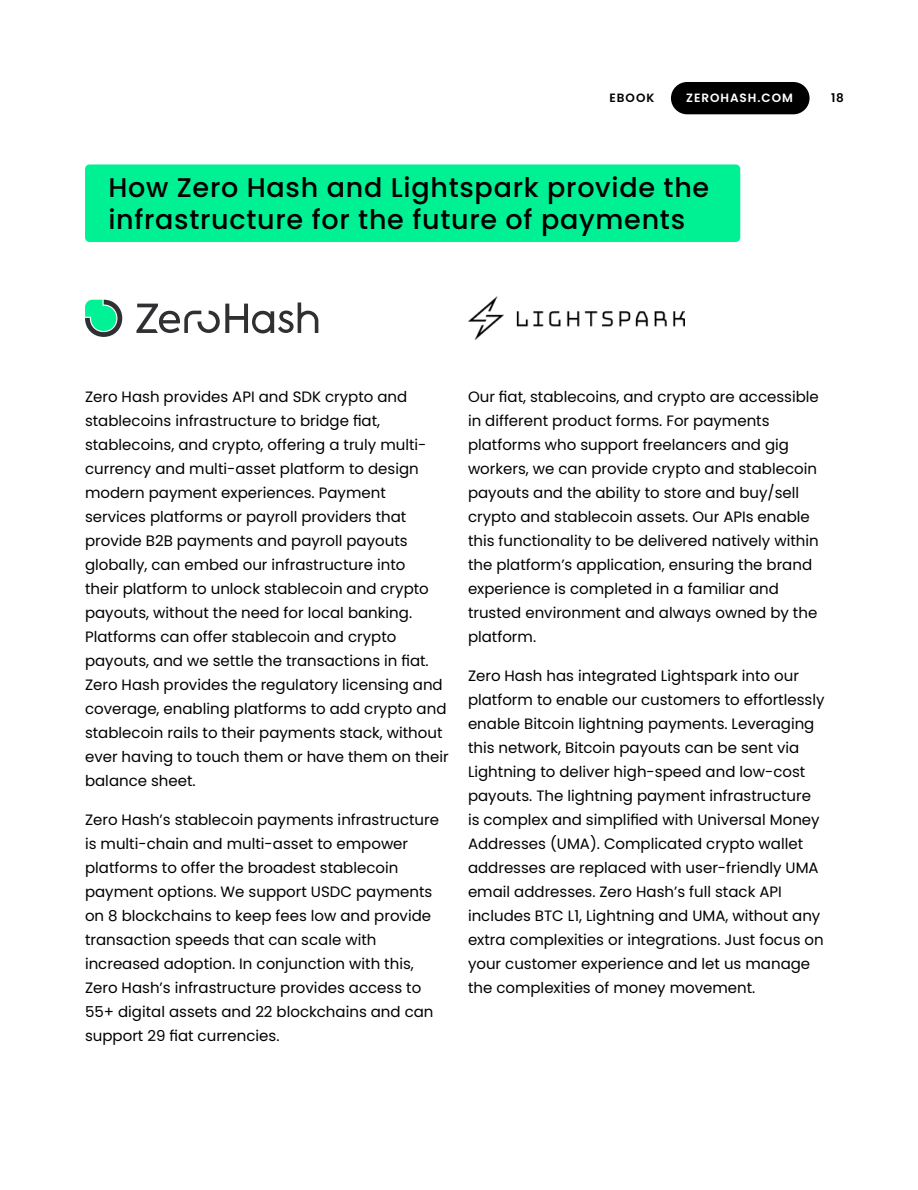
<style>
.page{position:relative;width:918px;height:1190px;background:#fff}
.page>*{position:absolute;margin:0;border:0;box-sizing:border-box;transform-origin:0 0}
.t1{font:500 27px/32.4px "Poppins";letter-spacing:.025em;color:#000}
.t2{font:15px/24px "Poppins";color:#000}
.t3{font:600 12px "Poppins";letter-spacing:.08em;color:#fff}
.t4{font:600 12px "Poppins";letter-spacing:.08em;color:#000}
</style>
<div class="page">
<div style="left:85px;top:164px;width:655px;height:78px;background:#00f094;border-radius:4px"></div>
<img style="left:469px;top:296px;width:216px;height:43px">
<svg style="left:136px;top:302px;width:182px;height:31px"></svg>
<svg style="left:85px;top:300px;width:37px;height:37px"></svg>
<div style="left:671px;top:82px;width:139px;height:32px;background:#000;border-radius:16px"></div>
<p class="t4" style="left:610px;top:91px;width:46px">EBOOK</p>
<p class="t3" style="left:686px;top:91px;width:108px">ZEROHASH.COM</p>
<p class="t4" style="left:831px;top:91px;width:14px">18</p>
<h1 class="t1" style="left:108px;top:171px;width:602px">How Zero Hash and Lightspark provide the infrastructure for the future of payments</h1>
<p class="t2" style="left:85px;top:384px;width:365px">Zero Hash provides API and SDK crypto and stablecoins infrastructure to bridge fiat, stablecoins, and crypto, offering a truly multi&shy;currency and multi-asset platform to design modern payment experiences. Payment services platforms or payroll providers that provide B2B payments and payroll payouts globally, can embed our infrastructure into<br>their platform to unlock stablecoin and crypto payouts, without the need for local banking.<br>Platforms can offer stablecoin and crypto payouts, and we settle the transactions in fiat.<br>Zero Hash provides the regulatory licensing and coverage, enabling platforms to add crypto and stablecoin rails to their payments stack, without ever having to touch them or have them on their balance sheet.</p>
<p class="t2" style="left:85px;top:807px;width:356px">Zero Hash’s stablecoin payments infrastructure is multi-chain and multi-asset to empower platforms to offer the broadest stablecoin payment options. We support USDC payments on 8 blockchains to keep fees low and provide transaction speeds that can scale with increased adoption. In conjunction with this, Zero Hash’s infrastructure provides access to 55+ digital assets and 22 blockchains and can support 29 fiat currencies.</p>
<p class="t2" style="left:468px;top:384px;width:352px">Our fiat, stablecoins, and crypto are accessible in different product forms. For payments platforms who support freelancers and gig workers, we can provide crypto and stablecoin payouts and the ability to store and buy/sell crypto and stablecoin assets. Our APIs enable this functionality to be delivered natively within the platform’s application, ensuring the brand experience is completed in a familiar and trusted environment and always owned by the platform.</p>
<p class="t2" style="left:468px;top:663px;width:358px">Zero Hash has integrated Lightspark into our platform to enable our customers to effortlessly enable Bitcoin lightning payments. Leveraging this network, Bitcoin payouts can be sent via Lightning to deliver high-speed and low-cost payouts. The lightning payment infrastructure is complex and simplified with Universal Money Addresses (UMA). Complicated crypto wallet addresses are replaced with user-friendly UMA email addresses. Zero Hash’s full stack API includes BTC L1, Lightning and UMA, without any extra complexities or integrations. Just focus on your customer experience and let us manage the complexities of money movement.</p>
</div>
